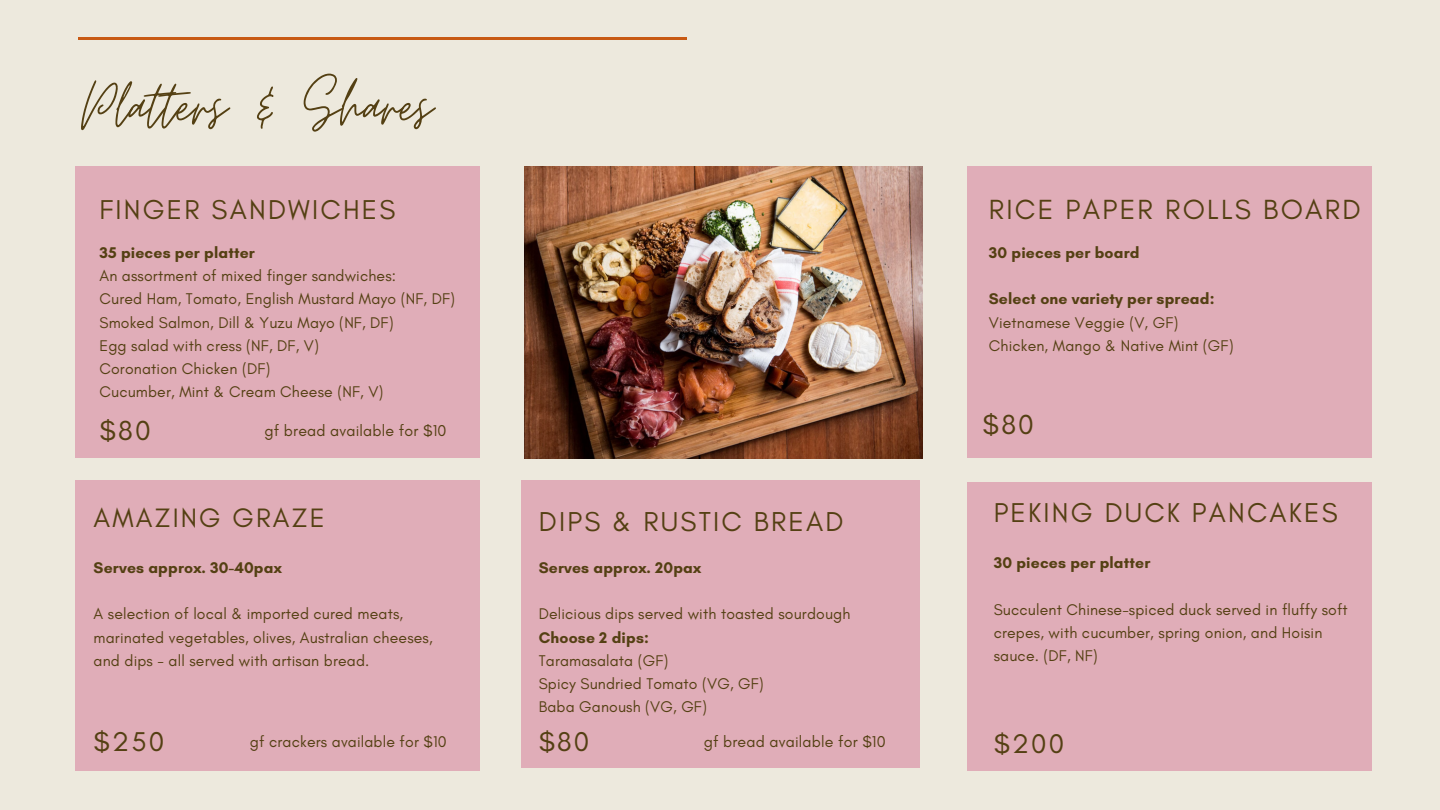
<style>
.page{position:relative;width:1440px;height:810px;background:#ede9dd}
.page>*{position:absolute;margin:0;border:0;box-sizing:border-box;transform-origin:0 0}
.t1{font:72px "Moon Time";color:#544013}
.t2{font:28.3px "Glacial Indifference";letter-spacing:.08em;color:#544013}
.t3{font:28px "Glacial Indifference";color:#544013}
.t4{font:27.9px "Glacial Indifference";letter-spacing:.08em;color:#544013}
.t5{font:27.8px "Glacial Indifference";letter-spacing:.08em;color:#544013}
.t6{font:27.7px "Glacial Indifference";letter-spacing:.08em;color:#544013}
.t7{font:27.6px "Glacial Indifference";color:#544013}
.t8{font:27.5px "Glacial Indifference";color:#544013}
.t9{font:27.1px "Glacial Indifference";letter-spacing:.08em;color:#544013}
.t10{font:16px "Glacial Indifference";letter-spacing:.01em;color:#544013}
.t11{font:15.8px/23.2px "Glacial Indifference";letter-spacing:.01em;color:#544013}
.t12{font:700 15.8px "Glacial Indifference";letter-spacing:.01em;color:#544013}
</style>
<div class="page">
<hr style="left:78px;top:37px;width:609px;height:3px;background:#c85a14">
<div style="left:75px;top:167px;width:405px;height:291px;background:#e0adb8"></div>
<div style="left:967px;top:167px;width:405px;height:291px;background:#e0adb8"></div>
<div style="left:75px;top:480px;width:405px;height:291px;background:#e0adb8"></div>
<div style="left:521px;top:480px;width:399px;height:288px;background:#e0adb8"></div>
<img style="left:524px;top:167px;width:399px;height:291px">
<div style="left:968px;top:482px;width:404px;height:289px;background:#e0adb8"></div>
<h1 class="t1" style="left:81px;top:62px;width:353px">Plat ers &amp; Shares</h1>
<h3 class="t5" style="left:99px;top:193px;width:297px">FINGER SANDWICHES</h3>
<p class="t12" style="left:99px;top:243px;width:157px">35 pieces per platter</p>
<p class="t11" style="left:99px;top:264px;width:357px">An assortment of mixed finger sandwiches:<br>Cured Ham, Tomato, English Mustard Mayo (NF, DF)<br>Smoked Salmon, Dill &amp; Yuzu Mayo (NF, DF)<br>Egg salad with cress (NF, DF, V)<br>Coronation Chicken (DF)<br>Cucumber, Mint &amp; Cream Cheese (NF, V)</p>
<p class="t10" style="left:265px;top:421px;width:183px">gf bread available for $10</p>
<h3 class="t3" style="left:99px;top:414px;width:53px">$80</h3>
<h2 class="t2" style="left:989px;top:192px;width:373px">RICE PAPER ROLLS BOARD</h2>
<p class="t12" style="left:989px;top:243px;width:152px">30 pieces per board</p>
<p class="t12" style="left:989px;top:289px;width:227px">Select one variety per spread:</p>
<p class="t11" style="left:989px;top:311px;width:246px">Vietnamese Veggie (V, GF)<br>Chicken, Mango &amp; Native Mint (GF)</p>
<h3 class="t3" style="left:983px;top:408px;width:53px">$80</h3>
<h3 class="t9" style="left:94px;top:501px;width:233px">AMAZING GRAZE</h3>
<p class="t12" style="left:94px;top:558px;width:190px">Serves approx. 30-40pax</p>
<p class="t11" style="left:94px;top:602px;width:341px">A selection of local &amp; imported cured meats, marinated vegetables, olives, Australian cheeses, and dips - all served with artisan bread.</p>
<h3 class="t6" style="left:94px;top:724px;width:72px">$250</h3>
<p class="t11" style="left:250px;top:730px;width:198px">gf crackers available for $10</p>
<h3 class="t4" style="left:539px;top:505px;width:306px">DIPS &amp; RUSTIC BREAD</h3>
<p class="t12" style="left:539px;top:558px;width:164px">Serves approx. 20pax</p>
<p class="t11" style="left:539px;top:602px;width:313px">Delicious dips served with toasted sourdough</p>
<p class="t12" style="left:539px;top:628px;width:112px">Choose 2 dips:</p>
<p class="t11" style="left:539px;top:649px;width:226px">Taramasalata (GF)<br>Spicy Sundried Tomato (VG, GF)<br>Baba Ganoush (VG, GF)</p>
<h3 class="t7" style="left:539px;top:724px;width:52px">$80</h3>
<p class="t10" style="left:704px;top:732px;width:183px">gf bread available for $10</p>
<h3 class="t6" style="left:994px;top:496px;width:345px">PEKING DUCK PANCAKES</h3>
<p class="t12" style="left:994px;top:553px;width:158px">30 pieces per platter</p>
<p class="t11" style="left:994px;top:597px;width:356px">Succulent Chinese-spiced duck served in fluffy soft crepes, with cucumber, spring onion, and Hoisin sauce. (DF, NF)</p>
<h3 class="t8" style="left:994px;top:727px;width:72px">$200</h3>
</div>
